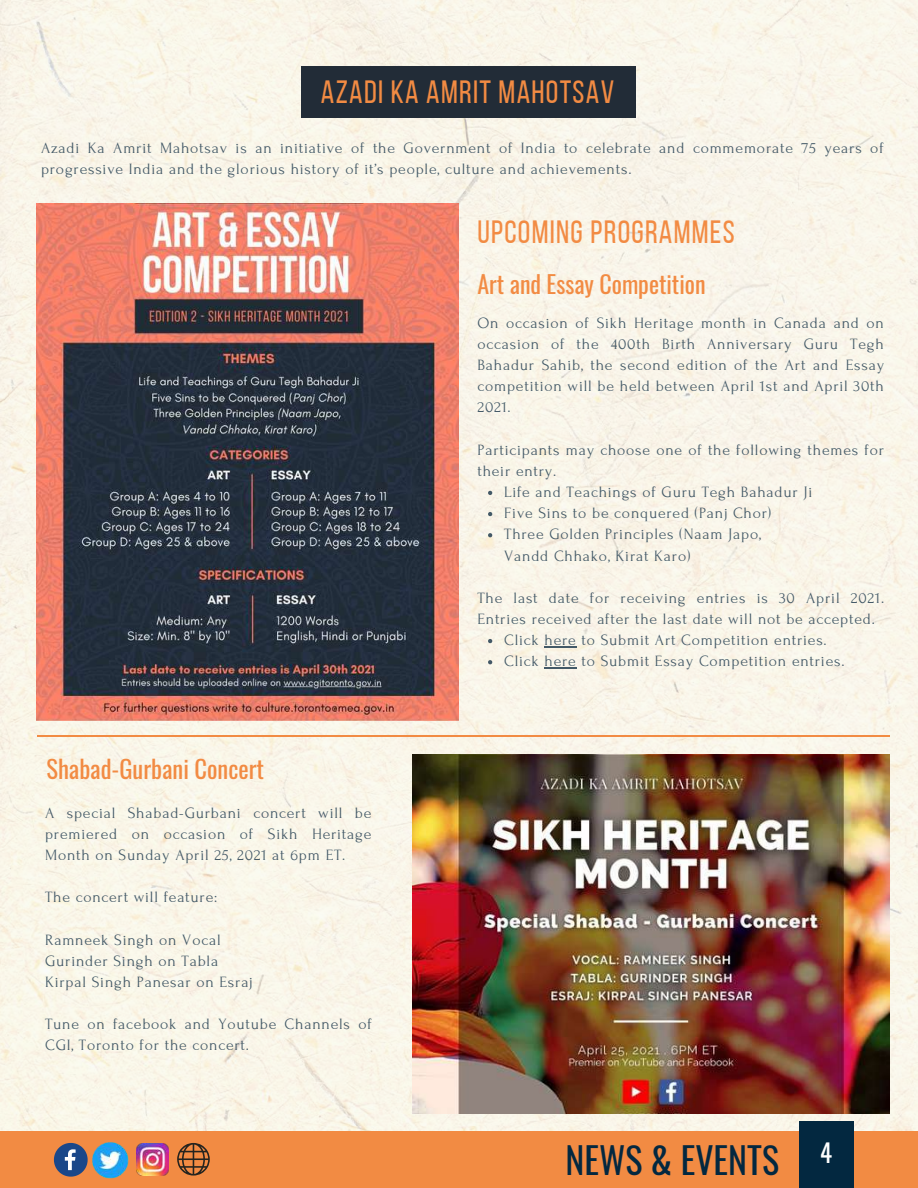
<style>
.page{position:relative;width:918px;height:1188px;background:#fff}
.page>*{position:absolute;margin:0;border:0;box-sizing:border-box;transform-origin:0 0}
.t1{font:36px "Oswald";color:#032840}
.t2{font:32.1px "Bebas Neue";letter-spacing:.04em;color:#f28b43}
.t3{font:24.45px "Oswald";color:#f28b43}
.t4{font:24px "Oswald";color:#f28b43}
.t5{font:15.75px/21.1px "Forum";letter-spacing:.05em;color:#435967}
</style>
<div class="page">
<div style="left:0;top:0;width:918px;height:1131px;background:#faf5e9"></div>
<div style="left:0;top:1131px;width:918px;height:57px;background:#f28b43"></div>
<div style="left:799px;top:1121px;width:54px;height:67px;background:#032840"></div>
<svg style="left:54px;top:1143px;width:33px;height:34px"></svg>
<img style="left:137px;top:1144px;width:31px;height:31px">
<svg style="left:177px;top:1143px;width:33px;height:33px"></svg>
<img style="left:87px;top:1142px;width:42px;height:37px">
<img style="left:37px;top:203px;width:422px;height:518px">
<div style="left:302px;top:67px;width:334px;height:50px;background:#222c37"></div>
<img style="left:412px;top:754px;width:477px;height:359px">
<svg style="left:488px;top:491px;width:4px;height:4px"></svg>
<svg style="left:488px;top:512px;width:4px;height:4px"></svg>
<svg style="left:488px;top:533px;width:4px;height:4px"></svg>
<svg style="left:488px;top:639px;width:4px;height:4px"></svg>
<hr style="left:545px;top:646px;width:32px;height:1px;background:#435967">
<svg style="left:488px;top:660px;width:4px;height:4px"></svg>
<hr style="left:545px;top:668px;width:32px;height:1px;background:#435967">
<hr style="left:37px;top:736px;width:853px;height:1px;background:#f28b43">
<h2 class="t2" style="left:321px;top:79px;width:295px">AZADI KA AMRIT MAHOTSAV</h2>
<p class="t5" style="left:41px;top:138px;width:844px">Azadi Ka Amrit Mahotsav is an initiative of the Government of India to celebrate and commemorate 75 years of progressive India and the glorious history of it’s people, culture and achievements.</p>
<h2 class="t2" style="left:477px;top:219px;width:259px">UPCOMING PROGRAMMES</h2>
<h3 class="t4" style="left:477px;top:265px;width:230px">Art and Essay Competition</h3>
<p class="t5" style="left:477px;top:312px;width:408px;text-align:justify">On occasion of Sikh Heritage month in Canada and on occasion of the 400th Birth Anniversary Guru Tegh Bahadur Sahib, the second edition of the Art and Essay competition will be held between April 1st and April 30th 2021.</p>
<p class="t5" style="left:477px;top:439px;width:408px">Participants may choose one of the following themes for their entry.</p>
<p class="t5" style="left:504px;top:482px;width:310px">Life and Teachings of Guru Tegh Bahadur Ji<br>Five Sins to be conquered (Panj Chor)<br>Three Golden Principles (Naam Japo,</p>
<p class="t5" style="left:504px;top:545px;width:188px">Vandd Chhako, Kirat Karo)</p>
<p class="t5" style="left:477px;top:588px;width:408px">The last date for receiving entries is 30 April 2021.<br>Entries received after the last date will not be accepted.</p>
<h3 class="t3" style="left:46px;top:750px;width:219px">Shabad-Gurbani Concert</h3>
<p class="t5" style="left:45px;top:802px;width:328px;text-align:justify">A special Shabad-Gurbani concert will be premiered on occasion of Sikh Heritage Month on Sunday April 25, 2021 at 6pm ET.</p>
<p class="t5" style="left:45px;top:887px;width:174px">The concert will feature:</p>
<p class="t5" style="left:45px;top:929px;width:209px">Ramneek Singh on Vocal<br>Gurinder Singh on Tabla<br>Kirpal Singh Panesar on Esraj</p>
<p class="t5" style="left:45px;top:1014px;width:328px">Tune on facebook and Youtube Channels of<br>CGI, Toronto for the concert.</p>
<p class="t5" style="left:504px;top:630px;width:342px">Click here to Submit Art Competition entries.<br>Click here to Submit Essay Competition entries.</p>
<h1 class="t1" style="left:566px;top:1132px;width:268px">NEWS &amp; EVENTS <sup>4</sup></h1>
</div>
